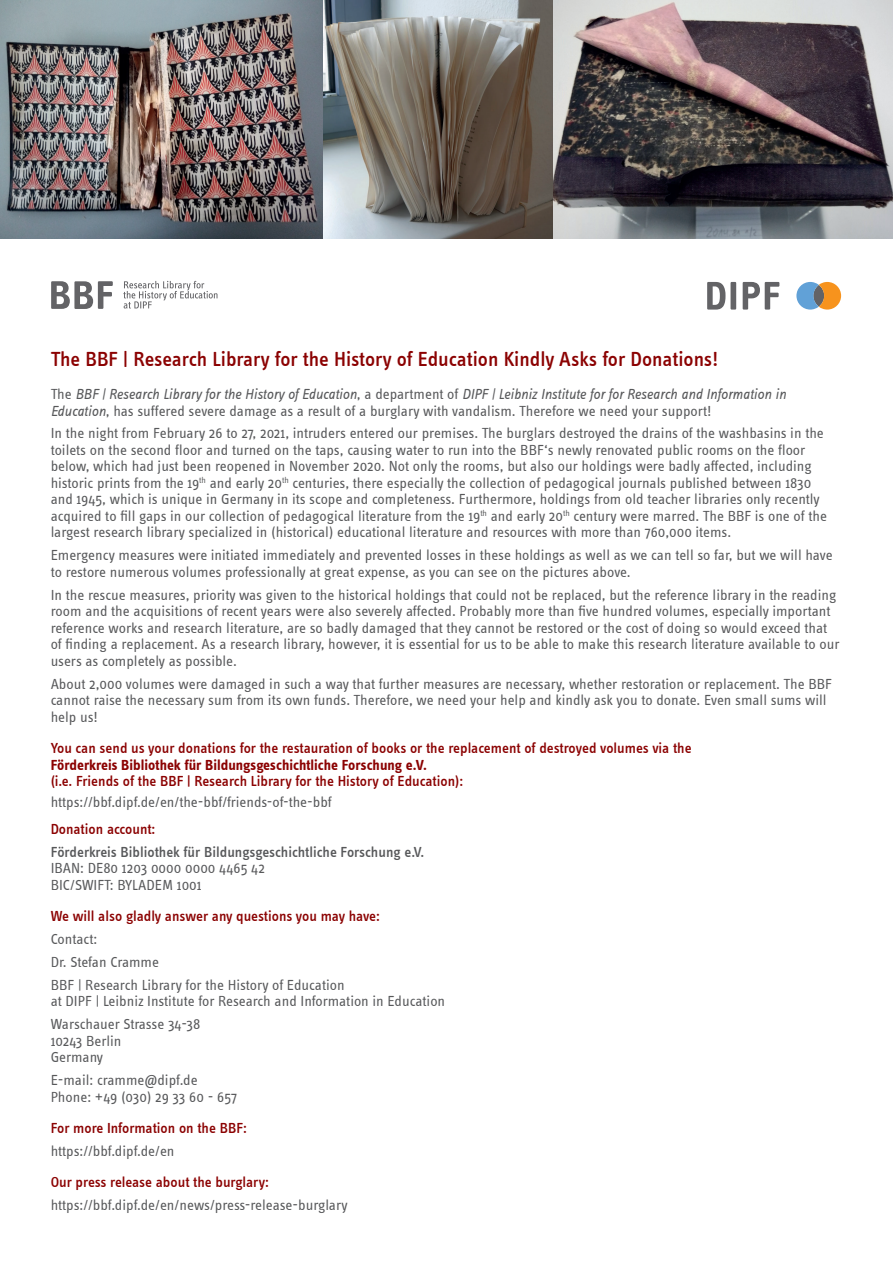
<style>
.page{position:relative;width:893px;height:1263px;background:#fff}
.page>*{position:absolute;margin:0;border:0;box-sizing:border-box;transform-origin:0 0}
.t1{font:500 21px "Info Text";color:#8b0202}
.t2{font:15px/16.5px "Info Text";color:#57585a}
.t3{font:500 15px "Info Text";color:#8b0202}
.t4{font:italic 15px/16.5px "Info Text";letter-spacing:-.005em;color:#57585a}
.t5{font:700 15px "Info Text";color:#8b0202}
.t6{font:500 15px "Info Text";color:#57585a}
.s1{font-style:normal}
</style>
<div class="page">
<img style="left:0;top:0;width:324px;height:238px">
<svg style="left:51px;top:281px;width:62px;height:28px"></svg>
<svg style="left:123px;top:281px;width:94px;height:27px"></svg>
<svg style="left:707px;top:282px;width:29px;height:28px"></svg>
<svg style="left:743px;top:282px;width:36px;height:28px"></svg>
<svg style="left:796px;top:282px;width:45px;height:28px"></svg>
<img style="left:324px;top:0;width:569px;height:238px">
<h1 class="t1" style="left:51px;top:347px;width:669px">The BBF | Research Library for the History of Education Kindly Asks for Donations!</h1>
<p class="t4" style="left:51px;top:386px;width:737px"><span class="s1">The</span> BBF | Research Library for the History of Education<span class="s1">, a department of</span> DIPF | Leibniz Institute for for Research and Information in<br>Education<span class="s1">, has suffered severe damage as a result of a burglary with vandalism. Therefore we need your support!</span></p>
<p class="t2" style="left:51px;top:425px;width:778px">In the night from February 26 to 27, 2021, intruders entered our premises. The burglars destroyed the drains of the washbasins in the toilets on the second floor and turned on the taps, causing water to run into the BBF‘s newly renovated public rooms on the floor below, which had just been reopened in November 2020. Not only the rooms, but also our holdings were badly affected, including historic prints from the 19<sup>th</sup> and early 20<sup>th</sup> centuries, there especially the collection of pedagogical journals published between 1830 and 1945, which is unique in Germany in its scope and completeness. Furthermore, holdings from old teacher libraries only recently acquired to fill gaps in our collection of pedagogical literature from the 19<sup>th</sup> and early 20<sup>th</sup> century were marred. The BBF is one of the largest research library specialized in (historical) educational literature and resources with more than 760,000 items.</p>
<p class="t2" style="left:51px;top:547px;width:783px">Emergency measures were initiated immediately and prevented losses in these holdings as well as we can tell so far, but we will have to restore numerous volumes professionally at great expense, as you can see on the pictures above.</p>
<p class="t2" style="left:51px;top:586px;width:790px">In the rescue measures, priority was given to the historical holdings that could not be replaced, but the reference library in the reading room and the acquisitions of recent years were also severely affected. Probably more than five hundred volumes, especially important reference works and research literature, are so badly damaged that they cannot be restored or the cost of doing so would exceed that of finding a replacement. As a research library, however, it is essential for us to be able to make this research literature available to our users as completely as possible.</p>
<p class="t2" style="left:51px;top:675px;width:783px">About 2,000 volumes were damaged in such a way that further measures are necessary, whether restoration or replacement. The BBF cannot raise the necessary sum from its own funds. Therefore, we need your help and kindly ask you to donate. Even small sums will help us!</p>
<p class="t3" style="left:51px;top:740px;width:642px">You can send us your donations for the restauration of books or the replacement of destroyed volumes via the</p>
<p class="t5" style="left:51px;top:756px;width:378px">Förderkreis Bibliothek für Bildungsgeschichtliche Forschung e.V.</p>
<p class="t3" style="left:51px;top:773px;width:414px">(i.e. Friends of the BBF | Research Library for the History of Education):</p>
<p class="t2" style="left:51px;top:793px;width:283px">https://bbf.dipf.de/en/the-bbf/friends-of-the-bbf</p>
<p class="t3" style="left:51px;top:820px;width:106px">Donation account:</p>
<p class="t6" style="left:51px;top:843px;width:375px">Förderkreis Bibliothek für Bildungsgeschichtliche Forschung e.V.</p>
<p class="t2" style="left:51px;top:860px;width:216px">IBAN: DE80 1203 0000 0000 4465 42<br>BIC/SWIFT: BYLADEM 1001</p>
<p class="t3" style="left:51px;top:908px;width:331px">We will also gladly answer any questions you may have:</p>
<p class="t2" style="left:51px;top:928px;width:295px;line-height:22.8px">Contact:<br>Dr. Stefan Cramme<br>BBF | Research Library for the History of Education</p>
<p class="t2" style="left:51px;top:990px;width:396px;line-height:23px">at DIPF | Leibniz Institute for Research and Information in Education<br>Warschauer Strasse 34-38</p>
<p class="t2" style="left:51px;top:1032px;width:72px">10243 Berlin<br>Germany</p>
<p class="t2" style="left:51px;top:1072px;width:188px">E-mail: cramme@dipf.de<br>Phone: +49 (030) 29 33 60 - 657</p>
<p class="t3" style="left:51px;top:1119px;width:198px">For more Information on the BBF:</p>
<p class="t2" style="left:51px;top:1142px;width:125px">https://bbf.dipf.de/en</p>
<p class="t3" style="left:51px;top:1174px;width:220px">Our press release about the burglary:</p>
<p class="t2" style="left:51px;top:1197px;width:298px">https://bbf.dipf.de/en/news/press-release-burglary</p>
</div>
